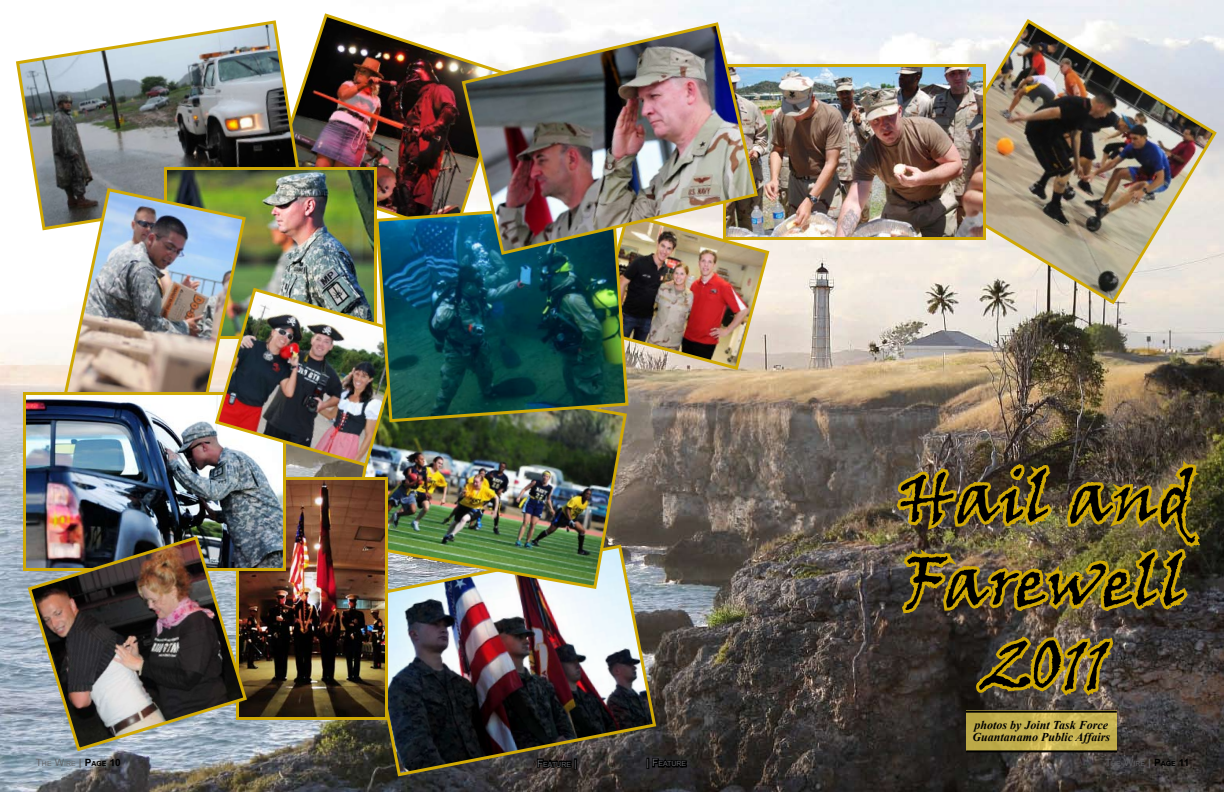
<style>
.page{position:relative;width:1224px;height:792px;background:#fff}
.page>*{position:absolute;margin:0;border:0;box-sizing:border-box;transform-origin:0 0}
.t1{font:70px/84px "Viner Hand ITC";color:#000;text-align:center}
.t2{font:italic 700 12px/12px "Times New Roman";color:#000}
.t3{font:7px "Arial";color:#636467}
.s1{font-size:10px}
.s2{font-weight:700;font-size:10px}
.s3{font-weight:700;font-size:10px;color:#000}
.s4{font-weight:700;color:#000}
</style>
<div class="page">
<img style="left:0;top:0;width:1224px;height:792px">
<img style="left:922px;top:17px;width:297px;height:281px">
<svg style="left:658px;top:753px;width:30px;height:16px"></svg>
<img style="left:270px;top:11px;width:241px;height:190px">
<img style="left:14px;top:19px;width:290px;height:213px">
<img style="left:168px;top:171px;width:205px;height:115px">
<div style="left:164px;top:167px;width:213px;height:172px;border:3px solid #cfa803"></div>
<svg style="left:966px;top:735px;width:151px;height:15px;fill:#c2af4d"></svg>
<hr style="left:966px;top:750px;width:151px;height:2px;background:#000">
<img style="left:51px;top:186px;width:197px;height:206px">
<img style="left:361px;top:543px;width:297px;height:235px">
<img style="left:348px;top:424px;width:281px;height:167px">
<img style="left:249px;top:481px;width:135px;height:235px">
<div style="left:236px;top:477px;width:152px;height:243px;border:3px solid #cfa803"></div>
<img style="left:27px;top:396px;width:255px;height:171px">
<div style="left:23px;top:392px;width:263px;height:179px;border:3px solid #cfa803"></div>
<img style="left:213px;top:286px;width:195px;height:183px">
<img style="left:26px;top:534px;width:223px;height:219px">
<img style="left:630px;top:240px;width:141px;height:132px">
<img style="left:760px;top:68px;width:222px;height:168px">
<div style="left:723px;top:64px;width:263px;height:176px;border:3px solid #cfa803"></div>
<img style="left:374px;top:201px;width:256px;height:223px">
<img style="left:460px;top:20px;width:300px;height:237px">
<img style="left:894px;top:298px;width:330px;height:437px">
<h1 class="t1" style="left:898px;top:453px;width:297px">Hail and<br>Farewell<br>2011</h1>
<p class="t2" style="left:973px;top:719px;width:139px">photos by Joint Task Force<br>Guantanamo Public Affairs</p>
<p class="t3" style="left:36px;top:759px;width:86px"><span class="s1">T</span>HE <span class="s1">W</span>IRE <span class="s2">|</span> <span class="s3">P</span><span class="s4">AGE</span> <span class="s3">10</span></p>
<p class="t3" style="left:537px;top:760px;width:41px"><span class="s1">F</span> EATURE <span class="s1">|</span></p>
<p class="t3" style="left:647px;top:759px;width:41px"><span class="s1">| F</span> EATURE</p>
<p class="t3" style="left:1105px;top:759px;width:86px"><span class="s1">T</span>HE <span class="s1">W</span>IRE <span class="s2">|</span> <span class="s3">P</span><span class="s4">AGE</span> <span class="s3">11</span></p>
</div>
